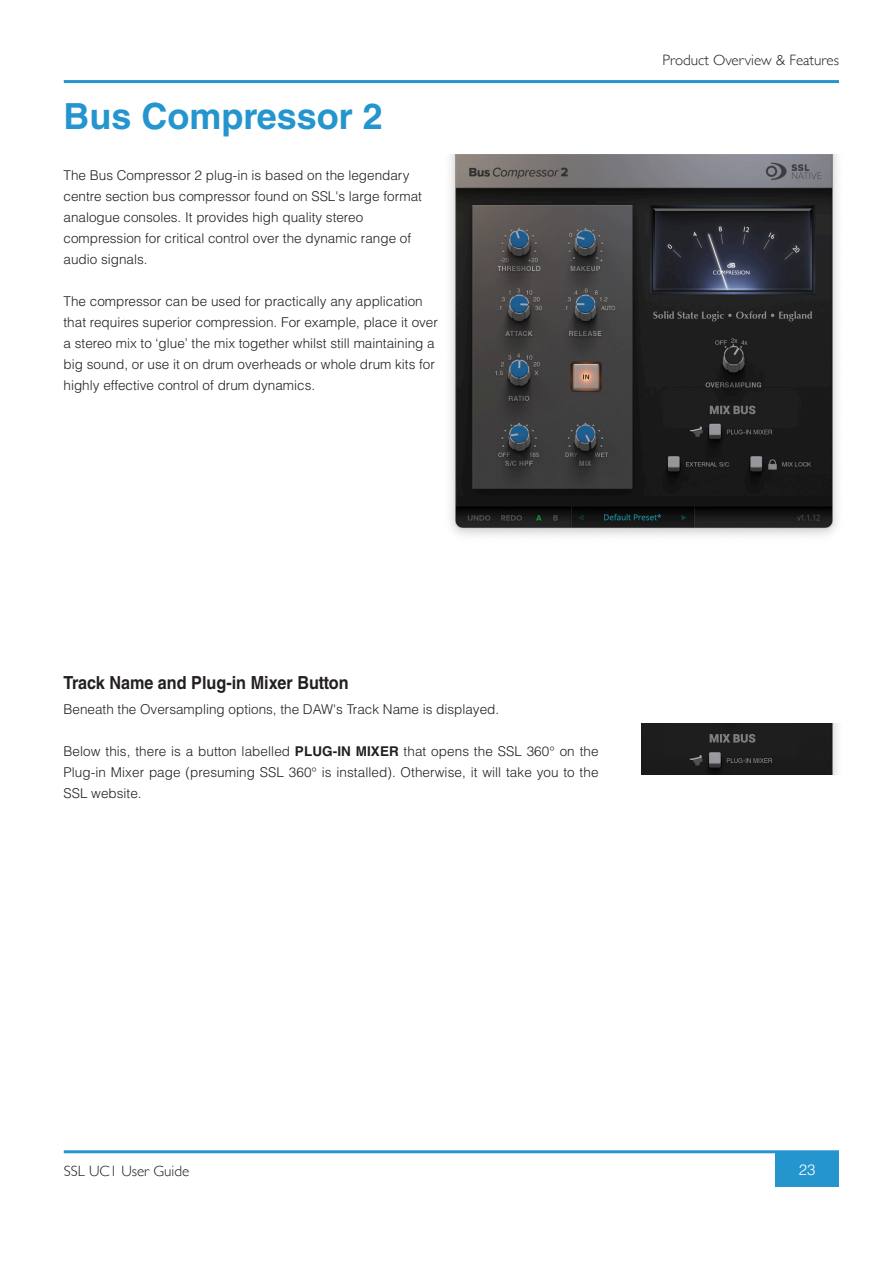
<style>
.page{position:relative;width:893px;height:1263px;background:#fff}
.page>*{position:absolute;margin:0;border:0;box-sizing:border-box;transform-origin:0 0}
.t1{font:700 36px "Helvetica LT Std";color:#2595ce}
.Heading_2{font:700 18px "Helvetica LT Std";color:#231f20;scale:.9 1}
.t2{font:300 15px "Gill Sans";color:#231f20}
.t3{font:300 15px "Helvetica LT Std";color:#fff}
.t4{font:300 13.5px/21px "Helvetica LT Std";color:#231f20}
.s1{font-weight:700}
</style>
<div class="page">
<hr style="left:64px;top:80px;width:775px;height:3px;background:#2595ce">
<div style="left:775px;top:1152px;width:64px;height:34px;background:#2595ce"></div>
<hr style="left:64px;top:1150px;width:775px;height:3px;background:#2595ce">
<img style="left:450px;top:154px;width:388px;height:382px">
<img style="left:641px;top:723px;width:197px;height:51px">
<p class="t1" style="left:64px;top:95px;width:321px">Bus Compressor 2</p>
<p class="t4" style="left:64px;top:164px;width:360px">The Bus Compressor 2 plug-in is based on the legendary centre section bus compressor found on SSL's large format</p>
<p class="t4" style="left:64px;top:206px;width:349px">analogue consoles. It provides high quality stereo compression for critical control over the dynamic range of audio signals.</p>
<p class="t4" style="left:64px;top:290px;width:376px">The compressor can be used for practically any application that requires superior compression. For example, place it over a stereo mix to ‘glue’ the mix together whilst still maintaining a big sound, or use it on drum overheads or whole drum kits for highly effective control of drum dynamics.</p>
<p class="t2" style="left:662px;top:48px;width:178px">Product Overview &amp; Features</p>
<p class="Heading_2" style="left:64px;top:672px;width:318px">Track Name and Plug-in Mixer Button</p>
<p class="t4" style="left:64px;top:699px;width:437px">Beneath the Oversampling options, the DAW's Track Name is displayed.</p>
<p class="t4" style="left:64px;top:741px;width:536px;text-align:justify">Below this, there is a button labelled <span class="s1">PLUG-IN MIXER</span> that opens the SSL 360° on the Plug-in Mixer page (presuming SSL 360° is installed). Otherwise, it will take you to the SSL website.</p>
<p class="t2" style="left:64px;top:1159px;width:127px">SSL UC1 User Guide</p>
<p class="t3" style="left:799px;top:1160px;width:18px">23</p>
</div>
